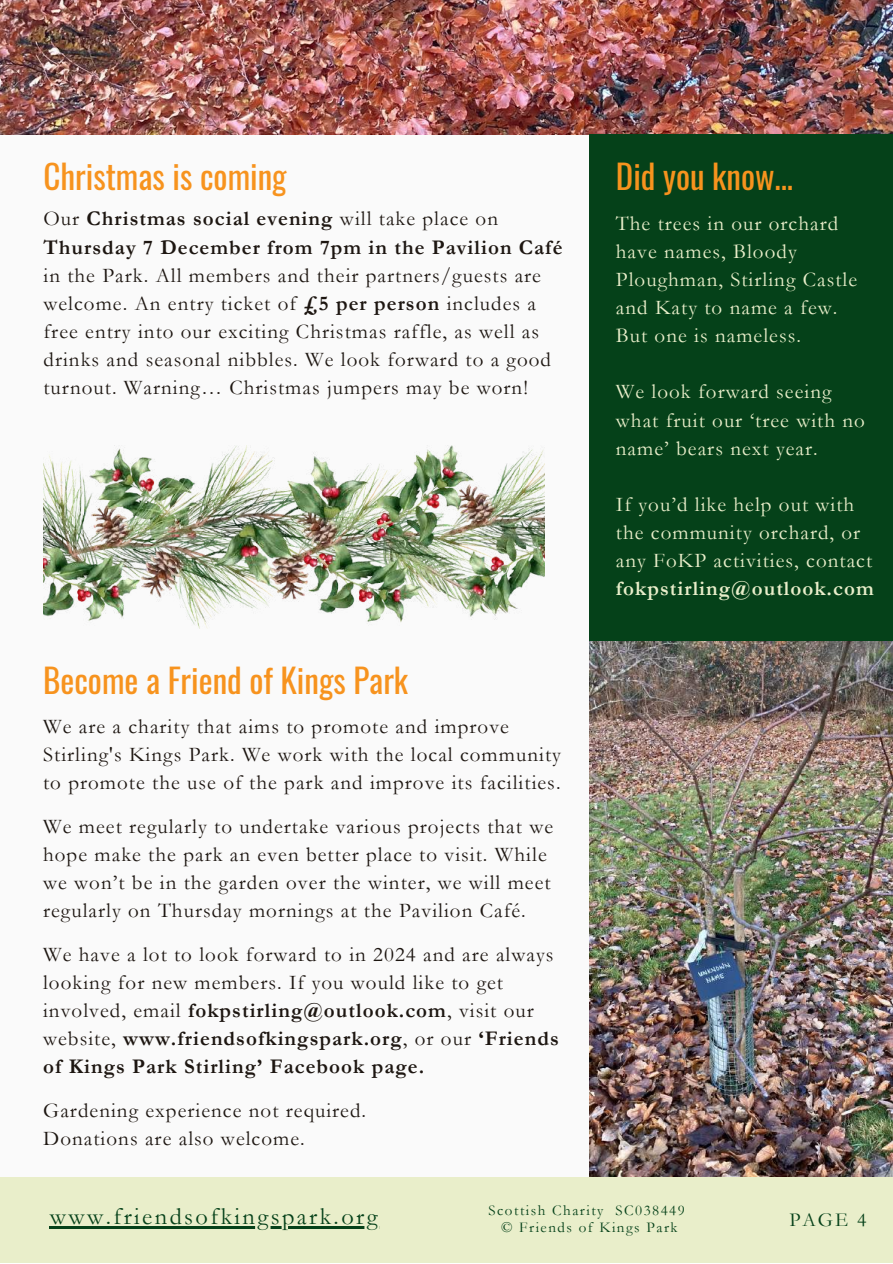
<style>
.page{position:relative;width:893px;height:1264px;background:#fff}
.page>*{position:absolute;margin:0;border:0;box-sizing:border-box;transform-origin:0 0}
.t1{font:33px "Oswald";color:#f7931e}
.t2{font:24.3px "Garamond";letter-spacing:.1em;color:#054119}
.t3{font:21px/28px "Garamond";letter-spacing:.05em;color:#1d1611}
.t4{font:21px/28px "Garamond";letter-spacing:.05em;color:#e9eeca}
.t5{font:700 21px/28px "Garamond";letter-spacing:.05em;color:#1d1611}
.t6{font:700 21px "Garamond";letter-spacing:.05em;color:#e9eeca}
.t7{font:19.8px "Garamond";color:#054119}
.t8{font:15px "Garamond";letter-spacing:.1em;color:#054119}
.s1{font-weight:400}
.s2{font-weight:700}
</style>
<div class="page">
<div style="left:0;top:0;width:892px;height:1262px;background:#fafafa"></div>
<img style="left:0;top:0;width:892px;height:134px">
<img style="left:44px;top:445px;width:500px;height:183px">
<div style="left:589px;top:134px;width:303px;height:622px;background:#054119"></div>
<div style="left:0;top:1176px;width:892px;height:86px;background:#e9eeca"></div>
<img style="left:589px;top:641px;width:303px;height:535px">
<hr style="left:50px;top:1226px;width:330px;height:2px;background:#054119">
<h1 class="t1" style="left:43px;top:150px;width:245px">Christmas is coming</h1>
<p class="t5" style="left:43px;top:205px;width:520px"><span class="s1">Our</span> Christmas social evening <span class="s1">will take place on<br></span>Thursday 7 December from 7pm in the Pavilion Café</p>
<p class="t3" style="left:43px;top:261px;width:509px">in the Park. All members and their partners/guests are welcome. An entry ticket of <span class="s2">£5 per person</span> includes a free entry into our exciting Christmas raffle, as well as drinks and seasonal nibbles. We look forward to a good turnout. Warning… Christmas jumpers may be worn!</p>
<h1 class="t1" style="left:43px;top:654px;width:366px">Become a Friend of Kings Park</h1>
<p class="t3" style="left:43px;top:713px;width:519px">We are a charity that aims to promote and improve<br>Stirling's Kings Park. We work with the local community to promote the use of the park and improve its facilities.</p>
<p class="t3" style="left:43px;top:813px;width:511px">We meet regularly to undertake various projects that we hope make the park an even better place to visit. While we won’t be in the garden over the winter, we will meet regularly on Thursday mornings at the Pavilion Café.</p>
<p class="t3" style="left:43px;top:940px;width:517px">We have a lot to look forward to in 2024 and are always looking for new members. If you would like to get involved, email <span class="s2">fokpstirling@outlook.com</span>, visit our website, <span class="s2">www.friendsofkingspark.org</span>, or our <span class="s2">‘Friends of Kings Park Stirling’ Facebook page.</span></p>
<p class="t3" style="left:43px;top:1096px;width:324px">Gardening experience not required.<br>Donations are also welcome.</p>
<h1 class="t1" style="left:616px;top:150px;width:179px">Did you know...</h1>
<p class="t4" style="left:616px;top:209px;width:243px">The trees in our orchard have names, Bloody<br>Ploughman, Stirling Castle and Katy to name a few.<br>But one is nameless.</p>
<p class="t4" style="left:616px;top:378px;width:250px">We look forward seeing what fruit our ‘tree with no name’ bears next year.</p>
<p class="t4" style="left:616px;top:490px;width:258px">If you’d like help out with the community orchard, or any FoKP activities, contact</p>
<p class="t6" style="left:616px;top:577px;width:259px">fokpstirling@outlook.com</p>
<p class="t2" style="left:50px;top:1203px;width:329px">www.friendsofkingspark.org</p>
<p class="t8" style="left:488px;top:1202px;width:198px">Scottish Charity SC038449</p>
<p class="t8" style="left:501px;top:1219px;width:178px">© Friends of Kings Park</p>
<p class="t7" style="left:789px;top:1209px;width:78px">PAGE 4</p>
</div>
